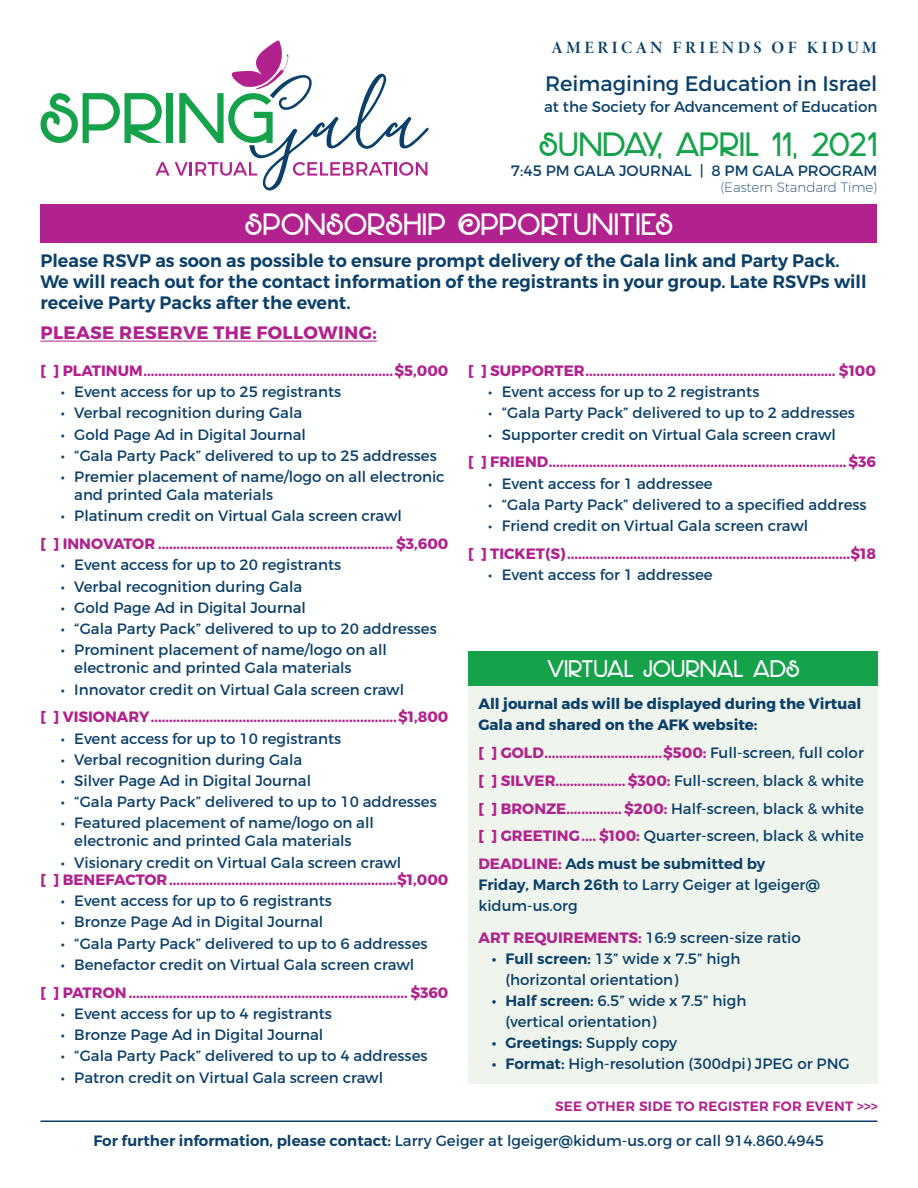
<style>
.page{position:relative;width:918px;height:1188px;background:#fff}
.page>*{position:absolute;margin:0;border:0;box-sizing:border-box;transform-origin:0 0}
.t1{font:29.55px "DK Hofstad";letter-spacing:-.025em;color:#16a24b}
.t2{font:27px "DK Hofstad";letter-spacing:-.025em;color:#fff}
.t3{font:21px "Montserrat";color:#0b406a}
.t4{font:21px "DK Hofstad";letter-spacing:-.05em;color:#fff}
.t5{font:600 18px/21px "Montserrat";color:#0b406a}
.t6{font:700 18px "Montserrat";letter-spacing:.02em;color:#b2228e}
.t7{font:17.25px "Minion Variable Concept";letter-spacing:.205em;color:#0b406a}
.t8{font:15px/18px "Montserrat";color:#0b406a}
.t9{font:700 15px/27.8px "Montserrat";color:#b2228e;text-align:justify}
.t10{font:700 15px/21px "Montserrat";color:#0b406a}
.t11{font:600 15px "Montserrat";color:#0b406a}
.t12{font:600 13.5px "Montserrat";letter-spacing:.02em;color:#b2228e}
.t13{font:200 13.5px "Montserrat";color:#0b406a}
.s1{font-weight:400;color:#0b406a}
.s2{font-weight:600;color:#0b406a}
.s3{font-weight:600}
.s4{font-weight:700;color:#b2228e}
.s5{font-weight:400}
</style>
<div class="page">
<svg style="left:40px;top:40px;width:389px;height:151px"></svg>
<div style="left:40px;top:204px;width:837px;height:39px;background:#b2228e"></div>
<div style="left:468px;top:669px;width:410px;height:414px;background:#eff5ed"></div>
<div style="left:468px;top:651px;width:409px;height:35px;background:#16a24b"></div>
<hr style="left:40px;top:341px;width:337px;height:1px;background:#b2228e">
<hr style="left:40px;top:1120px;width:838px;height:2px;background:#0b406a">
<p class="t7" style="left:552px;top:35px;width:326px">AMERICAN FRIENDS OF KIDUM</p>
<h3 class="t3" style="left:545px;top:71px;width:334px">Reimagining Education in Israel</h3>
<p class="t8" style="left:544px;top:98px;width:335px">at the Society for Advancement of Education</p>
<h1 class="t1" style="left:538px;top:123px;width:341px">SUNDAY, APRIL 11, 2021</h1>
<p class="t8" style="left:511px;top:161px;width:368px">7:45 PM GALA JOURNAL | 8 PM GALA PROGRAM</p>
<p class="t13" style="left:720px;top:179px;width:159px">(Eastern Standard Time)</p>
<h2 class="t2" style="left:244px;top:204px;width:431px">SPONSORSHIP OPPORTUNITIES</h2>
<p class="t5" style="left:40px;top:251px;width:828px">Please RSVP as soon as possible to ensure prompt delivery of the Gala link and Party Pack.<br>We will reach out for the contact information of the registrants in your group. Late RSVPs will receive Party Packs after the event.</p>
<p class="t6" style="left:40px;top:322px;width:338px">PLEASE RESERVE THE FOLLOWING:</p>
<p class="t9" style="left:40px;top:357px;width:409px">[ ] PLATINUM....................................................................$5,000</p>
<p class="t8" style="left:61px;top:383px;width:282px">• Event access for up to 25 registrants</p>
<p class="t8" style="left:61px;top:404px;width:243px">• Verbal recognition during Gala</p>
<p class="t8" style="left:61px;top:425px;width:247px">• Gold Page Ad in Digital Journal</p>
<p class="t8" style="left:61px;top:446px;width:378px">• “Gala Party Pack” delivered to up to 25 addresses</p>
<p class="t8" style="left:74px;top:468px;width:372px;text-indent:-14px">• Premier placement of name/logo on all electronic and printed Gala materials</p>
<p class="t8" style="left:61px;top:507px;width:343px">• Platinum credit on Virtual Gala screen crawl</p>
<p class="t9" style="left:41px;top:530px;width:409px">[ ] INNOVATOR ................................................................ $3,600</p>
<p class="t8" style="left:61px;top:556px;width:282px">• Event access for up to 20 registrants</p>
<p class="t8" style="left:61px;top:577px;width:243px">• Verbal recognition during Gala</p>
<p class="t8" style="left:61px;top:598px;width:247px">• Gold Page Ad in Digital Journal</p>
<p class="t8" style="left:61px;top:620px;width:378px">• “Gala Party Pack” delivered to up to 20 addresses</p>
<p class="t8" style="left:74px;top:641px;width:314px;text-indent:-14px">• Prominent placement of name/logo on all electronic and printed Gala materials</p>
<p class="t8" style="left:61px;top:680px;width:345px">• Innovator credit on Virtual Gala screen crawl</p>
<p class="t9" style="left:41px;top:703px;width:410px">[ ] VISIONARY...................................................................$1,800</p>
<p class="t8" style="left:61px;top:729px;width:282px">• Event access for up to 10 registrants</p>
<p class="t8" style="left:61px;top:750px;width:243px">• Verbal recognition during Gala</p>
<p class="t8" style="left:61px;top:772px;width:252px">• Silver Page Ad in Digital Journal</p>
<p class="t8" style="left:61px;top:793px;width:378px">• “Gala Party Pack” delivered to up to 10 addresses</p>
<p class="t8" style="left:61px;top:814px;width:315px;text-align:center">• Featured placement of name/logo on all electronic and printed Gala materials</p>
<p class="t8" style="left:61px;top:853px;width:342px">• Visionary credit on Virtual Gala screen crawl</p>
<p class="t9" style="left:41px;top:866px;width:410px">[ ] BENEFACTOR..............................................................$1,000</p>
<p class="t8" style="left:61px;top:892px;width:273px">• Event access for up to 6 registrants</p>
<p class="t8" style="left:61px;top:913px;width:264px">• Bronze Page Ad in Digital Journal</p>
<p class="t8" style="left:61px;top:934px;width:368px">• “Gala Party Pack” delivered to up to 6 addresses</p>
<p class="t8" style="left:61px;top:956px;width:355px">• Benefactor credit on Virtual Gala screen crawl</p>
<p class="t9" style="left:41px;top:979px;width:409px">[ ] PATRON............................................................................ $360</p>
<p class="t8" style="left:61px;top:1005px;width:273px">• Event access for up to 4 registrants</p>
<p class="t8" style="left:61px;top:1026px;width:264px">• Bronze Page Ad in Digital Journal</p>
<p class="t8" style="left:61px;top:1047px;width:368px">• “Gala Party Pack” delivered to up to 4 addresses</p>
<p class="t8" style="left:61px;top:1068px;width:324px">• Patron credit on Virtual Gala screen crawl</p>
<p class="t9" style="left:468px;top:357px;width:409px">[ ] SUPPORTER.................................................................... $100</p>
<p class="t8" style="left:488px;top:383px;width:273px">• Event access for up to 2 registrants</p>
<p class="t8" style="left:488px;top:404px;width:368px">• “Gala Party Pack” delivered to up to 2 addresses</p>
<p class="t8" style="left:488px;top:425px;width:349px">• Supporter credit on Virtual Gala screen crawl</p>
<p class="t9" style="left:468px;top:448px;width:409px">[ ] FRIEND.................................................................................$36</p>
<p class="t8" style="left:488px;top:474px;width:226px">• Event access for 1 addressee</p>
<p class="t8" style="left:488px;top:495px;width:380px">• “Gala Party Pack” delivered to a specified address</p>
<p class="t8" style="left:488px;top:517px;width:321px">• Friend credit on Virtual Gala screen crawl</p>
<p class="t9" style="left:468px;top:540px;width:409px">[ ] TICKET(S).............................................................................$18</p>
<p class="t8" style="left:488px;top:566px;width:226px">• Event access for 1 addressee</p>
<h3 class="t4" style="left:547px;top:653px;width:255px">VIRTUAL JOURNAL ADS</h3>
<p class="t10" style="left:478px;top:694px;width:384px">All journal ads will be displayed during the Virtual<br>Gala and shared on the AFK website:</p>
<p class="t9" style="left:478px;top:739px;width:387px">[ ] GOLD................................$500: <span class="s1">Full-screen, full color </span>[ ] SILVER...................$300: <span class="s1">Full-screen, black &amp; white </span>[ ] BRONZE............... $200: <span class="s1">Half-screen, black &amp; white </span>[ ] GREETING.... $100: <span class="s1">Quarter-screen, black &amp; white </span>DEADLINE: <span class="s2">Ads must be submitted by</span></p>
<p class="t8" style="left:478px;top:874px;width:343px;line-height:21px"><span class="s3">Friday, March 26th</span> to Larry Geiger at lgeiger@ kidum-us.org</p>
<p class="t8" style="left:478px;top:929px;width:324px"><span class="s4">ART REQUIREMENTS:</span> 16:9 screen-size ratio</p>
<p class="t8" style="left:505px;top:949px;width:236px;line-height:21px;text-indent:-14px"><span class="s3">• Full screen:</span> 13” wide x 7.5” high (horizontal orientation)</p>
<p class="t8" style="left:505px;top:991px;width:243px;line-height:21px;text-indent:-14px"><span class="s3">• Half screen:</span> 6.5” wide x 7.5” high (vertical orientation)</p>
<p class="t11" style="left:492px;top:1034px;width:187px">• Greetings: <span class="s5">Supply copy</span></p>
<p class="t8" style="left:492px;top:1055px;width:359px"><span class="s3">• Format:</span> High-resolution (300dpi) JPEG or PNG</p>
<p class="t12" style="left:555px;top:1098px;width:325px">SEE OTHER SIDE TO REGISTER FOR EVENT &gt;&gt;&gt;</p>
<p class="t8" style="left:93px;top:1132px;width:732px"><span class="s3">For further information, please contact:</span> Larry Geiger at lgeiger@kidum-us.org or call 914.860.4945</p>
</div>
